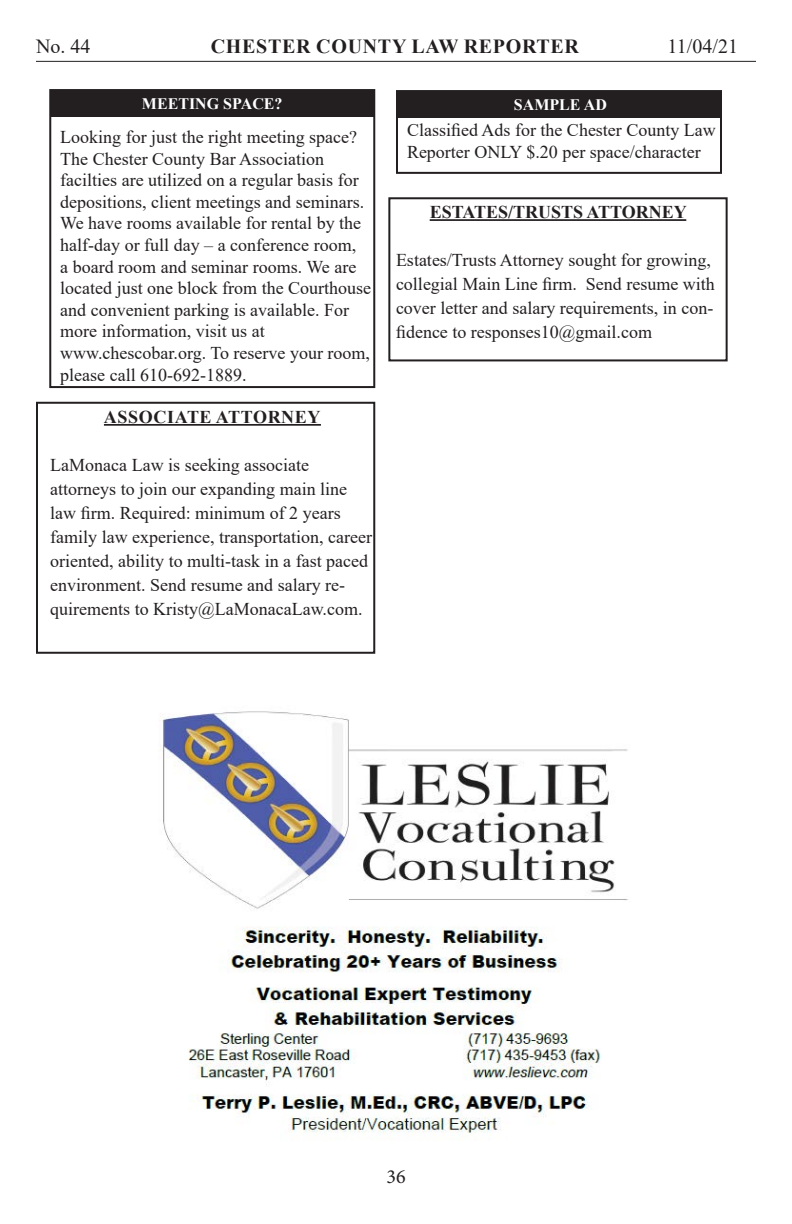
<style>
.page{position:relative;width:792px;height:1224px;background:#fff}
.page>*{position:absolute;margin:0;border:0;box-sizing:border-box;transform-origin:0 0}
.t1{font:700 20px "Times New Roman";letter-spacing:.035em;color:#231f20}
.t2{font:20px "Times New Roman";color:#231f20}
.t3{font:20px "Minion Pro";color:#231f20}
.t4{font:18px/21.6px "Times New Roman";color:#231f20}
.t5{font:700 18px "Times New Roman";color:#231f20}
.t6{font:700 18px "Times New Roman";letter-spacing:.035em;color:#231f20}
.t7{font:700 16px "Times New Roman";color:#fff}
</style>
<div class="page">
<hr style="left:36px;top:61px;width:720px;height:1px;background:#231f20">
<div style="left:396px;top:90px;width:326px;height:84px;border:2px solid #231f20"></div>
<div style="left:49px;top:89px;width:326px;height:299px;border:2px solid #231f20"></div>
<div style="left:398px;top:91px;width:324px;height:27px;background:#231f20"></div>
<div style="left:50px;top:90px;width:324px;height:27px;background:#231f20"></div>
<hr style="left:104px;top:424px;width:217px;height:2px;background:#231f20">
<hr style="left:430px;top:219px;width:256px;height:2px;background:#231f20">
<div style="left:36px;top:402px;width:339px;height:252px;border:2px solid #231f20"></div>
<div style="left:388px;top:197px;width:340px;height:164px;border:2px solid #231f20"></div>
<img style="left:160px;top:711px;width:469px;height:429px">
<p class="t2" style="left:36px;top:32px;width:56px">No. 44</p>
<p class="t1" style="left:211px;top:32px;width:370px">CHESTER COUNTY LAW REPORTER</p>
<p class="t2" style="left:668px;top:32px;width:72px">11/04/21</p>
<p class="t7" style="left:142px;top:92px;width:142px">MEETING SPACE?</p>
<p class="t7" style="left:514px;top:93px;width:94px">SAMPLE AD</p>
<p class="t4" style="left:60px;top:126px;width:312px">Looking for just the right meeting space?<br>The Chester County Bar Association facilties are utilized on a regular basis for depositions, client meetings and seminars.<br>We have rooms available for rental by the half-day or full day – a conference room,<br>a board room and seminar rooms. We are located just one block from the Courthouse and convenient parking is available. For more information, visit us at www.chescobar.org. To reserve your room, please call 610-692-1889.</p>
<p class="t6" style="left:104px;top:404px;width:218px">ASSOCIATE ATTORNEY</p>
<p class="t4" style="left:50px;top:452px;width:323px;line-height:24px">LaMonaca Law is seeking associate attorneys to join our expanding main line law firm. Required: minimum of 2 years family law experience, transportation, career oriented, ability to multi-task in a fast paced environment. Send resume and salary re&shy;quirements to Kristy@LaMonacaLaw.com.</p>
<p class="t4" style="left:407px;top:119px;width:310px">Classified Ads for the Chester County Law<br>Reporter ONLY $.20 per space/character</p>
<p class="t5" style="left:430px;top:199px;width:259px">ESTATES/TRUSTS ATTORNEY</p>
<p class="t4" style="left:396px;top:248px;width:320px;line-height:24px">Estates/Trusts Attorney sought for growing, collegial Main Line firm. Send resume with cover letter and salary requirements, in con&shy;fidence to responses10@gmail.com</p>
<p class="t3" style="left:386px;top:1163px;width:21px">36</p>
</div>
